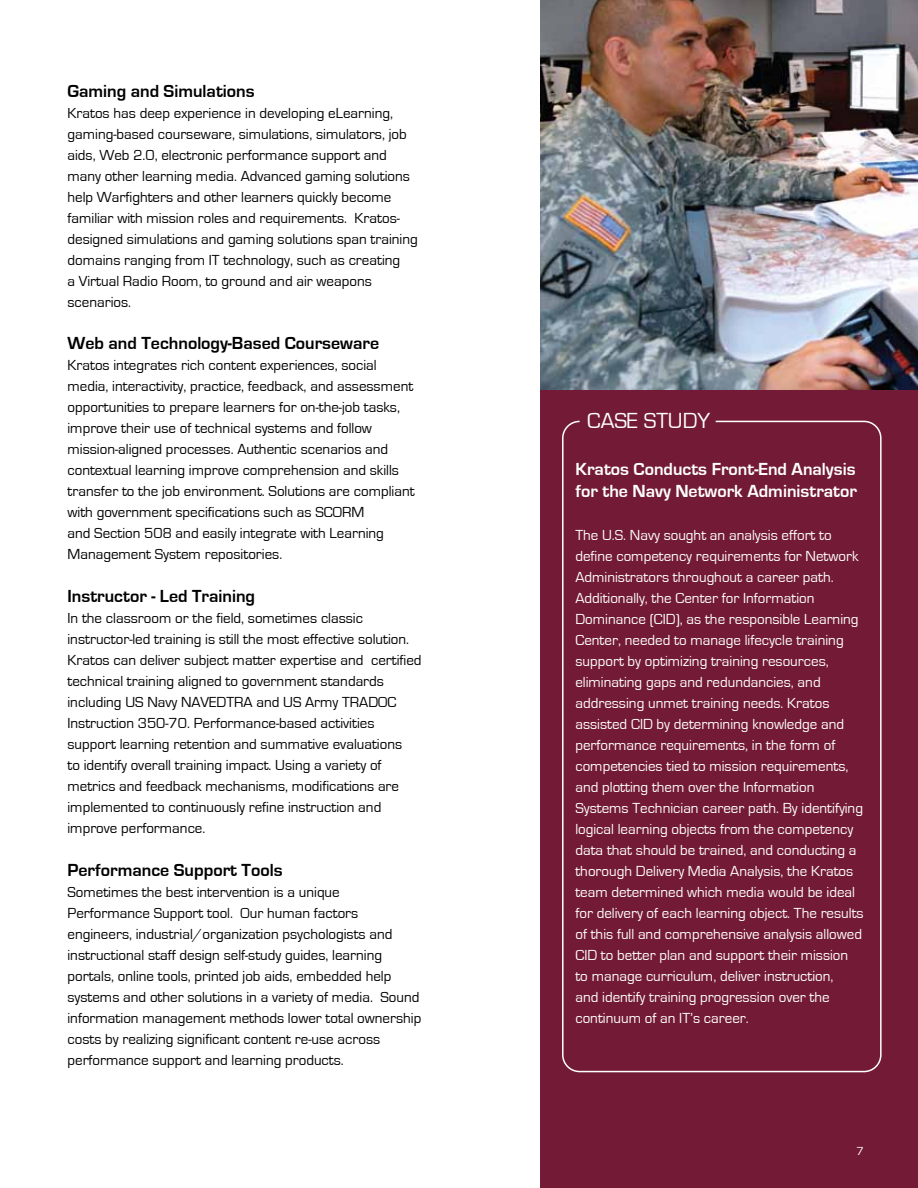
<style>
.page{position:relative;width:918px;height:1188px;background:#fff}
.page>*{position:absolute;margin:0;border:0;box-sizing:border-box;transform-origin:0 0}
.t1{font:22.5px "Eurostile";color:#fff}
.t2{font:700 18px "Eurostile";color:#000}
.t3{font:700 18px/21.6px "Eurostile";color:#fff}
.t4{font:15px/21px "Eurostile";color:#000}
.t5{font:15px/21px "Eurostile";color:#fff}
.t6{font:12px "Eurostile";color:#fff}
</style>
<div class="page">
<div style="left:540px;top:0;width:378px;height:1188px;background:#731b36"></div>
<img style="left:541px;top:0;width:377px;height:390px">
<div style="left:562px;top:421px;width:320px;height:651px;border:2px solid #fff;border-radius:17px"></div>
<p class="t2" style="left:68px;top:81px;width:189px">Gaming and Simulations</p>
<p class="t4" style="left:68px;top:103px;width:352px">Kratos has deep experience in developing eLearning, gaming-based courseware, simulations, simulators, job aids, Web 2.0, electronic performance support and many other learning media. Advanced gaming solutions help Warfighters and other learners quickly become familiar with mission roles and requirements. Kratos&shy;designed simulations and gaming solutions span training domains ranging from IT technology, such as creating<br>a Virtual Radio Room, to ground and air weapons scenarios.</p>
<p class="t2" style="left:68px;top:334px;width:313px">Web and Technology-Based Courseware</p>
<p class="t4" style="left:68px;top:355px;width:349px">Kratos integrates rich content experiences, social media, interactivity, practice, feedback, and assessment opportunities to prepare learners for on-the-job tasks, improve their use of technical systems and follow mission-aligned processes. Authentic scenarios and contextual learning improve comprehension and skills transfer to the job environment. Solutions are compliant with government specifications such as SCORM<br>and Section 508 and easily integrate with Learning Management System repositories.</p>
<p class="t2" style="left:68px;top:586px;width:189px">Instructor - Led Training</p>
<p class="t4" style="left:68px;top:608px;width:356px">In the classroom or the field, sometimes classic instructor-led training is still the most effective solution.<br>Kratos can deliver subject matter expertise and certified technical training aligned to government standards including US Navy NAVEDTRA and US Army TRADOC Instruction 350-70. Performance-based activities support learning retention and summative evaluations<br>to identify overall training impact. Using a variety of metrics and feedback mechanisms, modifications are implemented to continuously refine instruction and improve performance.</p>
<p class="t2" style="left:68px;top:860px;width:217px">Performance Support Tools</p>
<p class="t4" style="left:68px;top:882px;width:355px">Sometimes the best intervention is a unique Performance Support tool. Our human factors engineers, industrial/organization psychologists and instructional staff design self-study guides, learning portals, online tools, printed job aids, embedded help systems and other solutions in a variety of media. Sound information management methods lower total ownership costs by realizing significant content re-use across performance support and learning products.</p>
<h1 class="t1" style="left:587px;top:409px;width:124px">CASE STUDY</h1>
<p class="t3" style="left:575px;top:459px;width:283px">Kratos Conducts Front-End Analysis for the Navy Network Administrator</p>
<p class="t5" style="left:575px;top:524px;width:290px">The U.S. Navy sought an analysis effort to define competency requirements for Network Administrators throughout a career path.<br>Additionally, the Center for Information Dominance (CID), as the responsible Learning Center, needed to manage lifecycle training support by optimizing training resources, eliminating gaps and redundancies, and addressing unmet training needs. Kratos assisted CID by determining knowledge and performance requirements, in the form of competencies tied to mission requirements, and plotting them over the Information Systems Technician career path. By identifying logical learning objects from the competency data that should be trained, and conducting a thorough Delivery Media Analysis, the Kratos team determined which media would be ideal for delivery of each learning object. The results of this full and comprehensive analysis allowed CID to better plan and support their mission to manage curriculum, deliver instruction,<br>and identify training progression over the continuum of an IT’s career.</p>
<p class="t6" style="left:856px;top:1145px;width:9px">7</p>
</div>
